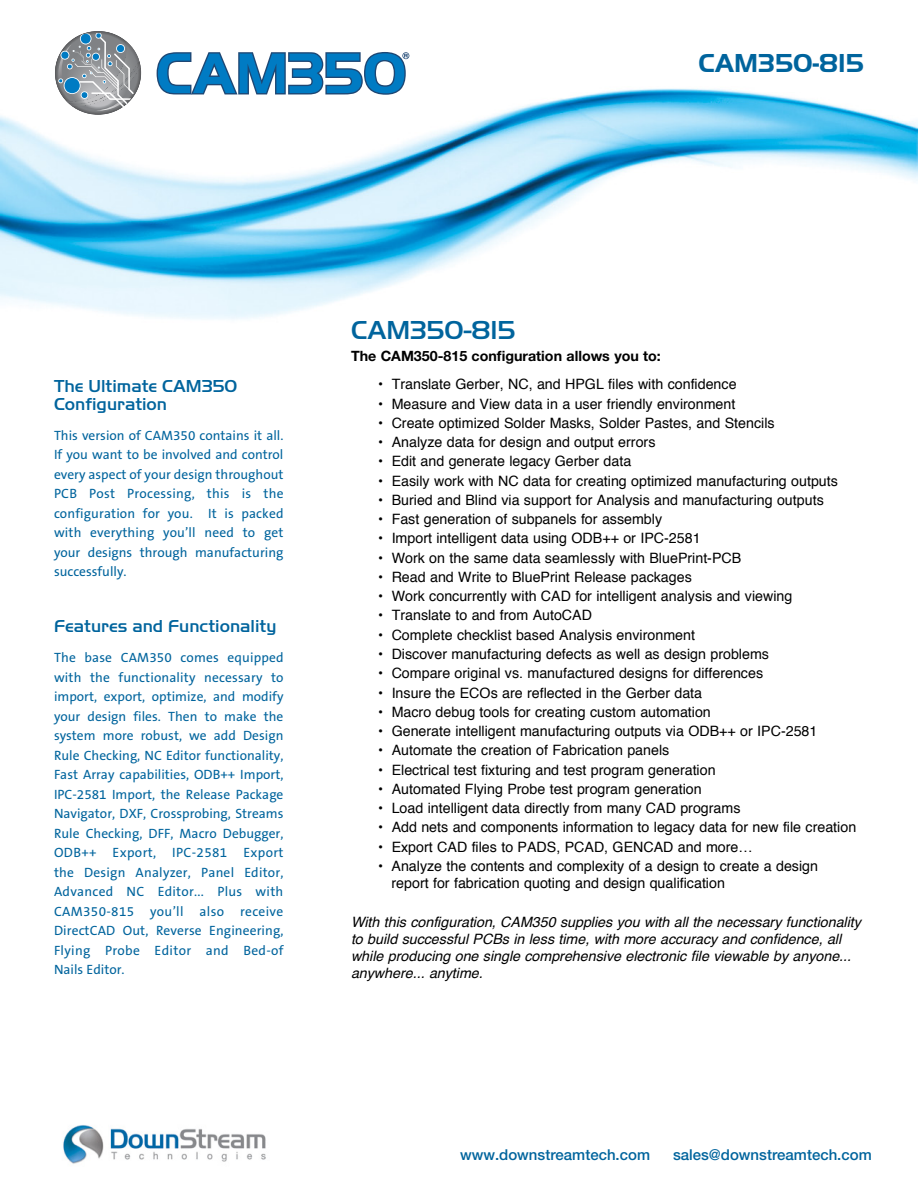
<style>
.page{position:relative;width:918px;height:1188px;background:#fff}
.page>*{position:absolute;margin:0;border:0;box-sizing:border-box;transform-origin:0 0}
.t1{font:500 27px "Handel Got D";color:#00649d}
.t2{font:700 27px "Handel Got D";color:#00649d}
.t3{font:500 18px/18px "Handel Got D";color:#00649d}
.t4{font:500 15px "Helvetica Neue";color:#00649d}
.t5{font:14.25px/17.1px "Helvetica";color:#000}
.t6{font:italic 14.25px/17.1px "Helvetica";color:#000}
.t7{font:700 14.25px "Helvetica Neue";color:#000}
.t8{font:13.5px/19.5px "The Sans B5 Plain";color:#00649d;text-align:justify}
</style>
<div class="page">
<img style="left:0;top:31px;width:918px;height:288px">
<img style="left:63px;top:1125px;width:203px;height:39px">
<svg style="left:157px;top:52px;width:252px;height:43px"></svg>
<svg style="left:58px;top:33px;width:83px;height:86px"></svg>
<h1 class="t2" style="left:698px;top:48px;width:167px">CAM350-815</h1>
<p class="t3" style="left:54px;top:376px;width:185px">The Ultimate CAM350<br>Configuration</p>
<p class="t8" style="left:54px;top:426px;width:231px">This version of CAM350 contains it all.<br>If you want to be involved and control every aspect of your design throughout PCB Post Processing, this is the configuration for you. It is packed with everything you’ll need to get your designs through manufacturing successfully.</p>
<p class="t3" style="left:54px;top:617px;width:224px">Features and Functionality</p>
<p class="t8" style="left:54px;top:649px;width:231px">The base CAM350 comes equipped with the functionality necessary to import, export, optimize, and modify your design files. Then to make the system more robust, we add Design Rule Checking, NC Editor functionality, Fast Array capabilities, ODB++ Import, IPC-2581 Import, the Release Package Navigator, DXF, Crossprobing, Streams Rule Checking, DFF, Macro Debugger, ODB++ Export, IPC-2581 Export the Design Analyzer, Panel Editor, Advanced NC Editor... Plus with CAM350-815 you’ll also receive DirectCAD Out, Reverse Engineering, Flying Probe Editor and Bed-of Nails Editor.</p>
<h1 class="t1" style="left:351px;top:315px;width:166px">CAM350-815</h1>
<p class="t7" style="left:351px;top:347px;width:311px">The CAM350-815 configuration allows you to:</p>
<p class="t5" style="left:378px;top:376px;width:360px">• Translate Gerber, NC, and HPGL files with confidence</p>
<p class="t5" style="left:378px;top:395px;width:359px">• Measure and View data in a user friendly environment</p>
<p class="t5" style="left:378px;top:415px;width:398px">• Create optimized Solder Masks, Solder Pastes, and Stencils</p>
<p class="t5" style="left:378px;top:434px;width:279px">• Analyze data for design and output errors</p>
<p class="t5" style="left:378px;top:453px;width:255px">• Edit and generate legacy Gerber data</p>
<p class="t5" style="left:378px;top:472px;width:461px">• Easily work with NC data for creating optimized manufacturing outputs</p>
<p class="t5" style="left:378px;top:492px;width:447px">• Buried and Blind via support for Analysis and manufacturing outputs</p>
<p class="t5" style="left:378px;top:511px;width:286px">• Fast generation of subpanels for assembly</p>
<p class="t5" style="left:378px;top:530px;width:324px">• Import intelligent data using ODB++ or IPC-2581</p>
<p class="t5" style="left:378px;top:550px;width:365px">• Work on the same data seamlessly with BluePrint-PCB</p>
<p class="t5" style="left:378px;top:569px;width:315px">• Read and Write to BluePrint Release packages</p>
<p class="t5" style="left:378px;top:588px;width:416px">• Work concurrently with CAD for intelligent analysis and viewing</p>
<p class="t5" style="left:378px;top:607px;width:216px">• Translate to and from AutoCAD</p>
<p class="t5" style="left:378px;top:627px;width:319px">• Complete checklist based Analysis environment</p>
<p class="t5" style="left:378px;top:646px;width:393px">• Discover manufacturing defects as well as design problems</p>
<p class="t5" style="left:378px;top:665px;width:387px">• Compare original vs. manufactured designs for differences</p>
<p class="t5" style="left:378px;top:684px;width:326px">• Insure the ECOs are reflected in the Gerber data</p>
<p class="t5" style="left:378px;top:704px;width:334px">• Macro debug tools for creating custom automation</p>
<p class="t5" style="left:378px;top:723px;width:441px">• Generate intelligent manufacturing outputs via ODB++ or IPC-2581</p>
<p class="t5" style="left:378px;top:742px;width:293px">• Automate the creation of Fabrication panels</p>
<p class="t5" style="left:378px;top:761px;width:339px">• Electrical test fixturing and test program generation</p>
<p class="t5" style="left:378px;top:781px;width:325px">• Automated Flying Probe test program generation</p>
<p class="t5" style="left:378px;top:800px;width:364px">• Load intelligent data directly from many CAD programs</p>
<p class="t5" style="left:378px;top:819px;width:480px">• Add nets and components information to legacy data for new file creation</p>
<p class="t5" style="left:378px;top:839px;width:376px">• Export CAD files to PADS, PCAD, GENCAD and more…</p>
<p class="t5" style="left:391px;top:858px;width:428px;text-indent:-13px">• Analyze the contents and complexity of a design to create a design report for fabrication quoting and design qualification</p>
<p class="t6" style="left:351px;top:913px;width:512px">With this configuration, CAM350 supplies you with all the necessary functionality to build successful PCBs in less time, with more accuracy and confidence, all while producing one single comprehensive electronic file viewable by anyone... anywhere... anytime.</p>
<p class="t4" style="left:460px;top:1146px;width:192px">www.downstreamtech.com</p>
<p class="t4" style="left:673px;top:1146px;width:200px">sales@downstreamtech.com</p>
</div>
